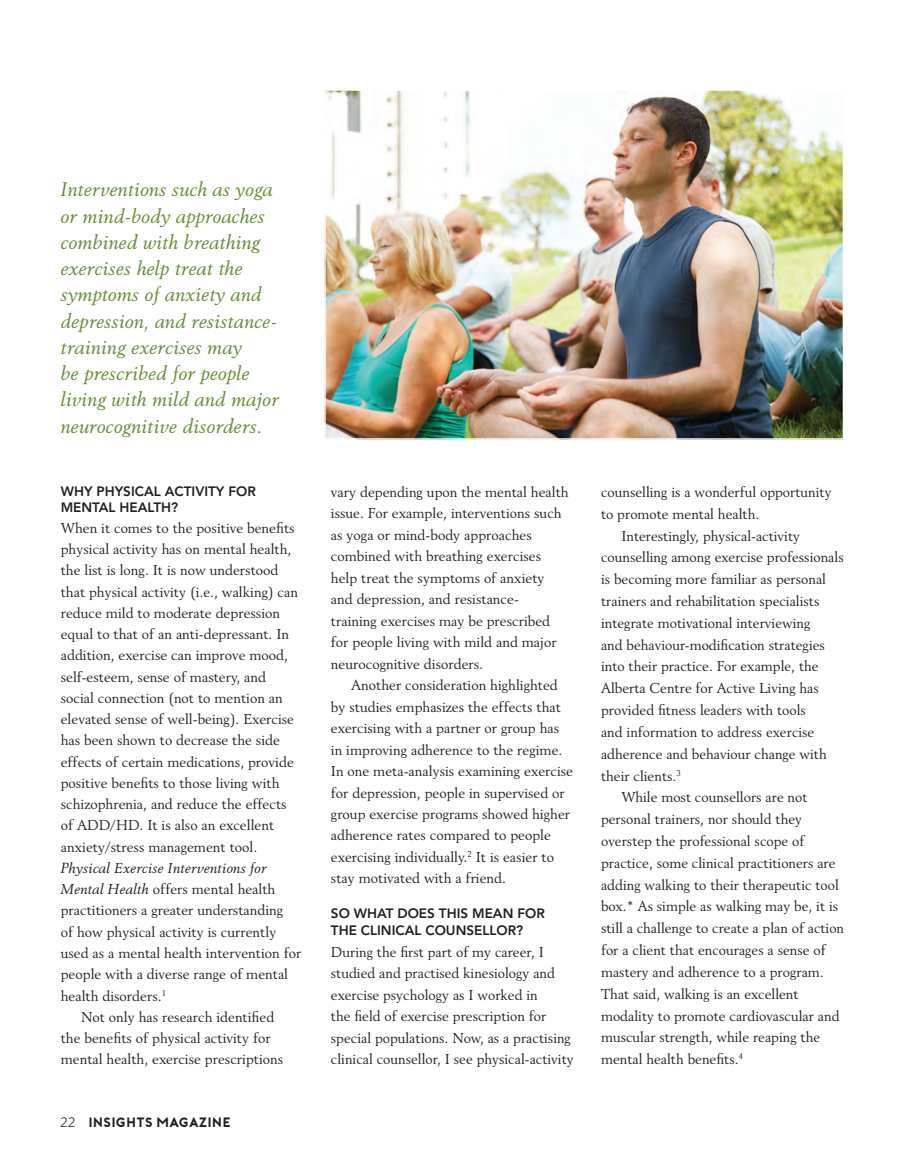
<style>
.page{position:relative;width:905px;height:1161px;background:#fff}
.page>*{position:absolute;margin:0;border:0;box-sizing:border-box;transform-origin:0 0}
.t1{font:italic 19.5px/26.2px "Revival 565 BT";color:#638c34}
.t2{font:14.25px/21.5px "Revival 565 BT";color:#231f20}
.t3{font:italic 14.25px "Revival 565 BT";color:#231f20}
.t4{font:800 13.5px/17px "Avenir";color:#231f20}
.t5{font:13.5px "Porter Bold DEMO";color:#231f20}
.s1{font-style:italic}
.s2{font-family:"Poynter Text Sans";font-weight:300}
</style>
<div class="page">
<img style="left:327px;top:92px;width:514px;height:345px">
<div style="left:324px;top:89px;width:520px;height:351px;border:2px solid #fff"></div>
<p class="t1" style="left:61px;top:176px;width:220px">Interventions such as yoga or mind-body approaches combined with breathing exercises help treat the symptoms of anxiety and depression, and resistance&shy;training exercises may<br>be prescribed for people living with mild and major neurocognitive disorders.</p>
<p class="t4" style="left:61px;top:483px;width:79px">WHY PHYSICAL</p>
<p class="t4" style="left:165px;top:483px;width:47px">ACTIVITY</p>
<p class="t4" style="left:228px;top:483px;width:29px">FOR</p>
<p class="t4" style="left:61px;top:498px;width:41px">MENTAL</p>
<p class="t4" style="left:120px;top:498px;width:60px">HEALTH?</p>
<p class="t2" style="left:61px;top:517px;width:239px">When it comes to the positive benefits physical activity has on mental health, the list is long. It is now understood that physical activity (i.e., walking) can reduce mild to moderate depression equal to that of an anti-depressant. In addition, exercise can improve mood, self-esteem, sense of mastery, and social connection (not to mention an elevated sense of well-being). Exercise has been shown to decrease the side effects of certain medications, provide positive benefits to those living with schizophrenia, and reduce the effects of ADD/HD. It is also an excellent anxiety/stress management tool.</p>
<p class="t3" style="left:61px;top:859px;width:207px">Physical Exercise Interventions for</p>
<p class="t2" style="left:61px;top:878px;width:216px"><span class="s1">Mental Health</span> offers mental health</p>
<p class="t2" style="left:61px;top:900px;width:224px">practitioners a greater understanding</p>
<p class="t2" style="left:61px;top:921px;width:217px">of how physical activity is currently</p>
<p class="t2" style="left:61px;top:942px;width:242px">used as a mental health intervention for</p>
<p class="t2" style="left:61px;top:963px;width:229px">people with a diverse range of mental</p>
<p class="t2" style="left:61px;top:985px;width:107px">health disorders.<sup>1</sup></p>
<p class="t2" style="left:81px;top:1006px;width:195px">Not only has research identified</p>
<p class="t2" style="left:61px;top:1027px;width:211px">the benefits of physical activity for</p>
<p class="t2" style="left:61px;top:1048px;width:224px">mental health, exercise prescriptions</p>
<p class="t5" style="left:60px;top:1115px;width:172px"><span class="s2">22</span> INSIGHTS MAGAZIN E</p>
<p class="t2" style="left:331px;top:481px;width:239px">vary depending upon the mental health issue. For example, interventions such as yoga or mind-body approaches combined with breathing exercises help treat the symptoms of anxiety and depression, and resistance-<br>training exercises may be prescribed for people living with mild and major neurocognitive disorders.</p>
<p class="t2" style="left:331px;top:674px;width:244px;text-indent:20px">Another consideration highlighted by studies emphasizes the effects that exercising with a partner or group has in improving adherence to the regime.<br>In one meta-analysis examining exercise for depression, people in supervised or group exercise programs showed higher adherence rates compared to people exercising individually.<sup>2</sup> It is easier to stay motivated with a friend.</p>
<p class="t4" style="left:331px;top:905px;width:215px">SO WHAT DOES THIS MEAN FOR<br>THE CLINICAL</p>
<p class="t4" style="left:425px;top:922px;width:99px">COUNSELLOR?</p>
<p class="t2" style="left:331px;top:941px;width:244px">During the first part of my career, I studied and practised kinesiology and exercise psychology as I worked in<br>the field of exercise prescription for special populations. Now, as a practising clinical counsellor, I see physical-activity</p>
<p class="t2" style="left:601px;top:481px;width:232px">counselling is a wonderful opportunity</p>
<p class="t2" style="left:601px;top:503px;width:160px">to promote mental health.</p>
<p class="t2" style="left:621px;top:525px;width:180px">Interestingly, physical-activity</p>
<p class="t2" style="left:601px;top:546px;width:244px">counselling among exercise professionals</p>
<p class="t2" style="left:601px;top:568px;width:226px">is becoming more familiar as personal</p>
<p class="t2" style="left:601px;top:590px;width:220px">trainers and rehabilitation specialists</p>
<p class="t2" style="left:601px;top:612px;width:211px">integrate motivational interviewing</p>
<p class="t2" style="left:601px;top:634px;width:225px">and behaviour-modification strategies</p>
<p class="t2" style="left:601px;top:656px;width:219px">into their practice. For example, the</p>
<p class="t2" style="left:601px;top:677px;width:219px">Alberta Centre for Active Living has</p>
<p class="t2" style="left:601px;top:699px;width:206px">provided fitness leaders with tools</p>
<p class="t2" style="left:601px;top:721px;width:215px">and information to address exercise</p>
<p class="t2" style="left:601px;top:743px;width:227px">adherence and behaviour change with</p>
<p class="t2" style="left:601px;top:765px;width:81px">their clients.<sup>3</sup></p>
<p class="t2" style="left:621px;top:786px;width:188px">While most counsellors are not</p>
<p class="t2" style="left:601px;top:808px;width:202px">personal trainers, nor should they</p>
<p class="t2" style="left:601px;top:830px;width:205px">overstep the professional scope of</p>
<p class="t2" style="left:601px;top:852px;width:236px">practice, some clinical practitioners are</p>
<p class="t2" style="left:601px;top:874px;width:239px">adding walking to their therapeutic tool</p>
<p class="t2" style="left:601px;top:896px;width:238px">box.* As simple as walking may be, it is</p>
<p class="t2" style="left:601px;top:917px;width:245px">still a challenge to create a plan of action</p>
<p class="t2" style="left:601px;top:939px;width:226px">for a client that encourages a sense of</p>
<p class="t2" style="left:601px;top:961px;width:224px">mastery and adherence to a program.</p>
<p class="t2" style="left:601px;top:983px;width:199px">That said, walking is an excellent</p>
<p class="t2" style="left:601px;top:1005px;width:240px">modality to promote cardiovascular and</p>
<p class="t2" style="left:601px;top:1026px;width:221px">muscular strength, while reaping the</p>
<p class="t2" style="left:601px;top:1048px;width:143px">mental health benefits.<sup>4</sup></p>
</div>
